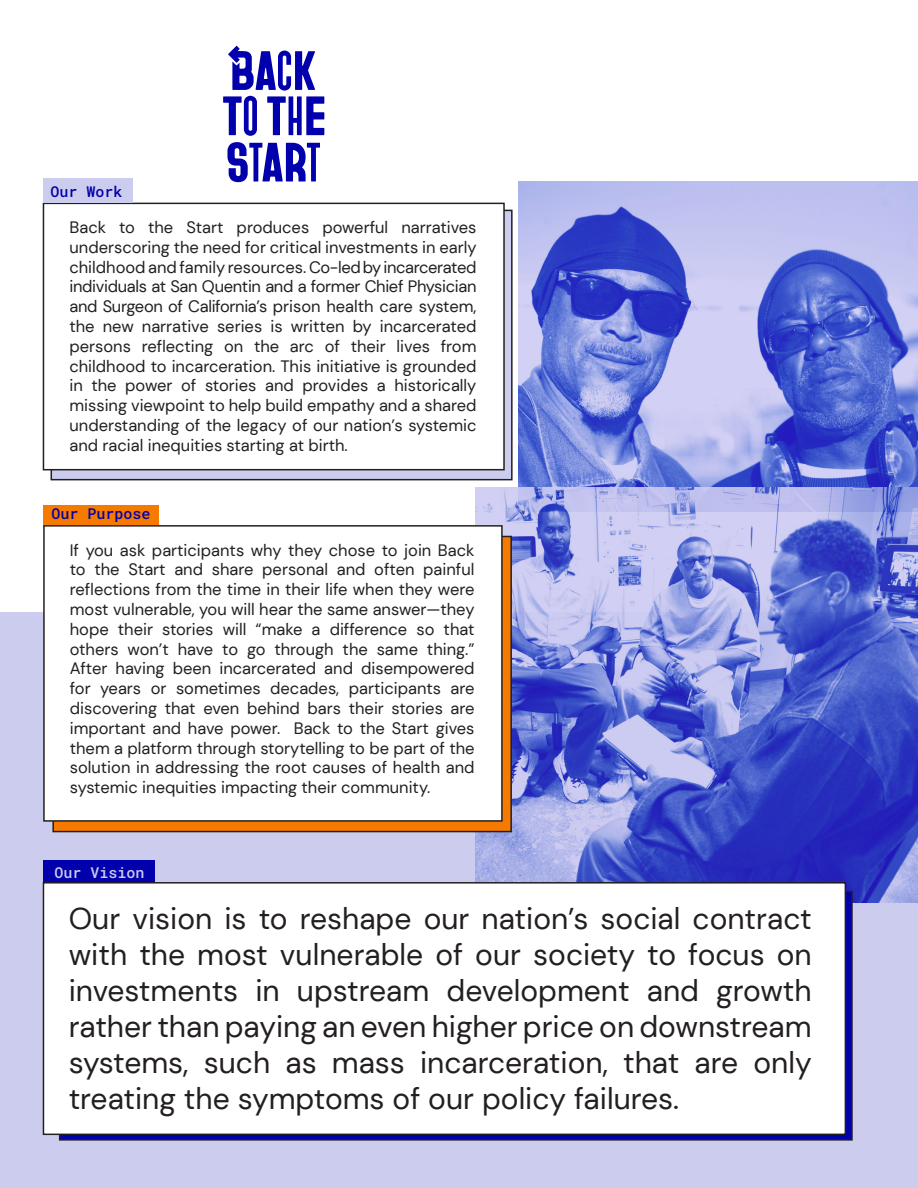
<style>
.page{position:relative;width:918px;height:1188px;background:#fff}
.page>*{position:absolute;margin:0;border:0;box-sizing:border-box;transform-origin:0 0}
.t1{font:30px/36px "DM Sans";color:#231f20;text-align:justify}
.t2{font:16.5px/19.8px "DM Sans";color:#231f20;text-align:justify}
.H3_-_2{font:15px "Roboto Mono";color:#0200ac}
.H3_-_2-2{font:15px "Roboto Mono";color:#cce}
</style>
<div class="page">
<div style="left:0;top:612px;width:918px;height:576px;background:#cce"></div>
<img style="left:519px;top:181px;width:399px;height:307px">
<img style="left:475px;top:488px;width:443px;height:415px">
<svg style="left:51px;top:210px;width:461px;height:270px;background:#b2b1ce"></svg>
<div style="left:43px;top:203px;width:461px;height:267px;background:#fff"></div>
<div style="left:43px;top:203px;width:462px;height:267px;border:2px solid #231f20"></div>
<div style="left:43px;top:178px;width:89px;height:24px;background:#cce"></div>
<div style="left:43px;top:505px;width:116px;height:21px;background:#f77a00"></div>
<div style="left:53px;top:536px;width:458px;height:296px;background:#f77a00"></div>
<div style="left:44px;top:526px;width:458px;height:295px;background:#fff"></div>
<div style="left:43px;top:525px;width:460px;height:297px;border:2px solid #231f20"></div>
<div style="left:43px;top:861px;width:111px;height:22px;background:#0200ac"></div>
<div style="left:43px;top:883px;width:802px;height:251px;background:#fff"></div>
<div style="left:43px;top:882px;width:803px;height:253px;border:2px solid #231f20"></div>
<svg style="left:227px;top:142px;width:93px;height:40px"></svg>
<svg style="left:223px;top:46px;width:101px;height:90px"></svg>
<p class="H3_-_2" style="left:50px;top:181px;width:73px">Our Work</p>
<p class="t2" style="left:69px;top:217px;width:409px">Back to the Start produces powerful narratives underscoring the need for critical investments in early childhood and family resources. Co-led by incarcerated individuals at San Quentin and a former Chief Physician and Surgeon of California’s prison health care system, the new narrative series is written by incarcerated persons reflecting on the arc of their lives from childhood to incarceration. This initiative is grounded in the power of stories and provides a historically missing viewpoint to help build empathy and a shared understanding of the legacy of our nation’s systemic and racial inequities starting at birth.</p>
<p class="H3_-_2" style="left:52px;top:504px;width:100px">Our Purpose</p>
<p class="t2" style="left:70px;top:540px;width:406px">If you ask participants why they chose to join Back to the Start and share personal and often painful reflections from the time in their life when they were most vulnerable, you will hear the same answer—they hope their stories will “make a difference so that others won’t have to go through the same thing.” After having been incarcerated and disempowered for years or sometimes decades, participants are discovering that even behind bars their stories are important and have power. Back to the Start gives them a platform through storytelling to be part of the solution in addressing the root causes of health and systemic inequities impacting their community.</p>
<p class="H3_-_2-2" style="left:55px;top:862px;width:91px">Our Vision</p>
<p class="t1" style="left:69px;top:901px;width:745px">Our vision is to reshape our nation’s social contract with the most vulnerable of our society to focus on investments in upstream development and growth rather than paying an even higher price on downstream systems, such as mass incarceration, that are only treating the symptoms of our policy failures.</p>
</div>
